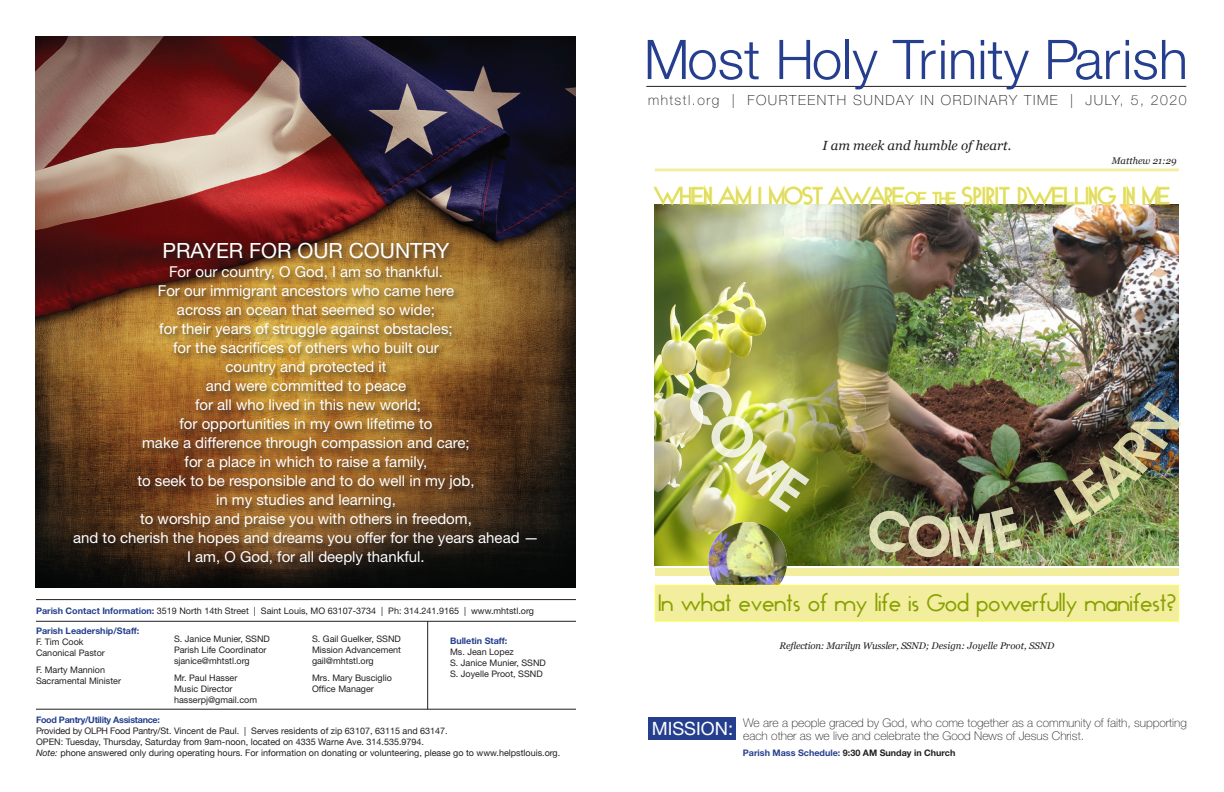
<style>
.page{position:relative;width:1224px;height:792px;background:#fff}
.page>*{position:absolute;margin:0;border:0;box-sizing:border-box;transform-origin:0 0}
.t1{font:300 54.8px "Helvetica Neue";color:#253f8e}
.t2{font:27.1px "Nazareth";color:#88a002}
.t3{font:27.1px "Nazareth";color:#e0d770}
.t4{font:21px "Helvetica Neue";color:#fff}
.t5{font:18.3px "Helvetica Neue";color:#fff}
.t6{font:15px "Helvetica Neue";color:#fff}
.t7{font:100 14px "Helvetica Neue";letter-spacing:.11em;color:#231f20}
.t8{font:italic 13.2px "Georgia";color:#231f20}
.t9{font:100 12px "Helvetica Neue";color:#231f20}
.t10{font:italic 9.6px "Georgia";letter-spacing:-.02em;color:#231f20}
.t11{font:italic 9.6px "Georgia";color:#231f20}
.t12{font:9px "Helvetica Neue";color:#231f20}
.t13{font:9px "Helvetica Neue";color:#231f20}
.t14{font:700 9px "Helvetica Neue";color:#231f20}
.t15{font:700 9px "Helvetica Neue";color:#253f8e}
.t16{font:700 9px "Helvetica Neue";letter-spacing:-.03em;color:#253f8e}
.s1{font-weight:700;color:#253f8e}
.s2{font-style:italic}
.s3{font-size:19px}
.s4{color:#253f8e}
</style>
<div class="page">
<hr style="left:646px;top:86px;width:540px;height:1px;background:#231f20">
<hr style="left:655px;top:168px;width:524px;height:3px;background:#f3ee9d">
<img style="left:917px;top:205px;width:262px;height:360px">
<img style="left:655px;top:205px;width:262px;height:360px">
<div style="left:655px;top:568px;width:524px;height:7px;background:#f3ee9d"></div>
<svg style="left:654px;top:186px;width:58px;height:20px"></svg>
<svg style="left:718px;top:185px;width:33px;height:20px"></svg>
<svg style="left:759px;top:187px;width:2px;height:17px"></svg>
<svg style="left:769px;top:185px;width:157px;height:20px"></svg>
<svg style="left:932px;top:192px;width:24px;height:12px"></svg>
<svg style="left:962px;top:186px;width:48px;height:19px"></svg>
<svg style="left:1018px;top:186px;width:98px;height:20px"></svg>
<svg style="left:1124px;top:186px;width:11px;height:20px"></svg>
<svg style="left:1142px;top:185px;width:27px;height:20px"></svg>
<img style="left:708px;top:522px;width:79px;height:79px;border-radius:39px">
<div style="left:655px;top:585px;width:523px;height:36px;background:#f3ee9d"></div>
<div style="left:655px;top:585px;width:524px;height:37px;border:1px solid #fefe4d"></div>
<hr style="left:36px;top:599px;width:540px;height:1px;background:#231f20">
<hr style="left:36px;top:621px;width:540px;height:1px;background:#231f20">
<hr style="left:36px;top:709px;width:540px;height:1px;background:#231f20">
<hr style="left:428px;top:621px;width:1px;height:88px;background:#231f20">
<div style="left:648px;top:718px;width:88px;height:22px;background:#253f8e"></div>
<img style="left:36px;top:36px;width:540px;height:552px">
<div style="left:71px;top:241px;width:473px;height:333px;background:#231f20;opacity:.75"></div>
<img style="left:683px;top:377px;width:126px;height:136px">
<img style="left:866px;top:507px;width:156px;height:51px">
<img style="left:1054px;top:401px;width:125px;height:124px">
<p class="t4" style="left:162px;top:238px;width:289px">PRAYER FOR OUR COUNTRY</p>
<p class="t6" style="left:169px;top:263px;width:275px">For our country, O God, I am so thankful.</p>
<p class="t6" style="left:158px;top:282px;width:298px">For our immigrant ancestors who came here</p>
<p class="t6" style="left:177px;top:301px;width:260px">across an ocean that seemed so wide;</p>
<p class="t6" style="left:159px;top:320px;width:295px">for their years of struggle against obstacles;</p>
<p class="t6" style="left:173px;top:339px;width:267px">for the sacrifices of others who built our</p>
<p class="t6" style="left:225px;top:358px;width:163px">country and protected it</p>
<p class="t6" style="left:206px;top:377px;width:202px">and were committed to peace</p>
<p class="t6" style="left:195px;top:396px;width:228px">for all who lived in this new world;</p>
<p class="t6" style="left:179px;top:415px;width:255px">for opportunities in my own lifetime to</p>
<p class="t6" style="left:142px;top:434px;width:329px">make a difference through compassion and care;</p>
<p class="t6" style="left:185px;top:453px;width:244px">for a place in which to raise a family,</p>
<p class="t6" style="left:137px;top:472px;width:339px">to seek to be responsible and to do well in my job,</p>
<p class="t6" style="left:216px;top:491px;width:181px">in my studies and learning,</p>
<p class="t6" style="left:140px;top:510px;width:333px">to worship and praise you with others in freedom,</p>
<p class="t6" style="left:73px;top:529px;width:467px">and to cherish the hopes and dreams you offer for the years ahead —</p>
<p class="t6" style="left:187px;top:548px;width:239px">I am, O God, for all deeply thankful.</p>
<p class="t12" style="left:36px;top:606px;width:500px"><span class="s1">Parish Contact Information:</span> 3519 North 14th Street | Saint Louis, MO 63107-3734 | Ph: 314.241.9165 | www.mhtstl.org</p>
<p class="t15" style="left:36px;top:625px;width:105px">Parish Leadership/Staff:</p>
<p class="t12" style="left:36px;top:636px;width:49px">F. Tim Cook</p>
<p class="t12" style="left:36px;top:647px;width:70px">Canonical Pastor</p>
<p class="t12" style="left:36px;top:664px;width:71px">F. Marty Mannion</p>
<p class="t12" style="left:36px;top:675px;width:87px">Sacramental Minister</p>
<p class="t12" style="left:174px;top:633px;width:97px">S. Janice Munier, SSND</p>
<p class="t12" style="left:174px;top:644px;width:94px">Parish Life Coordinator</p>
<p class="t12" style="left:174px;top:655px;width:77px">sjanice@mhtstl.org</p>
<p class="t12" style="left:174px;top:672px;width:65px">Mr. Paul Hasser</p>
<p class="t12" style="left:174px;top:683px;width:60px">Music Director</p>
<p class="t12" style="left:174px;top:694px;width:85px">hasserpj@gmail.com</p>
<p class="t12" style="left:312px;top:633px;width:90px">S. Gail Guelker, SSND</p>
<p class="t12" style="left:312px;top:644px;width:91px">Mission Advancement</p>
<p class="t12" style="left:312px;top:655px;width:63px">gail@mhtstl.org</p>
<p class="t12" style="left:312px;top:672px;width:81px">Mrs. Mary Busciglio</p>
<p class="t12" style="left:312px;top:683px;width:63px">Office Manager</p>
<p class="t15" style="left:450px;top:635px;width:59px">Bulletin Staff:</p>
<p class="t12" style="left:450px;top:646px;width:65px">Ms. Jean Lopez</p>
<p class="t12" style="left:450px;top:657px;width:97px">S. Janice Munier, SSND</p>
<p class="t12" style="left:450px;top:668px;width:94px">S. Joyelle Proot, SSND</p>
<p class="t16" style="left:36px;top:714px;width:126px">Food Pantry/Utility Assistance:</p>
<p class="t13" style="left:36px;top:726px;width:413px">Provided by OLPH Food Pantry/St. Vincent de Paul. | Serves residents of zip 63107, 63115 and 63147.</p>
<p class="t13" style="left:36px;top:737px;width:390px">OPEN: Tuesday, Thursday, Saturday from 9am-noon, located on 4335 Warne Ave. 314.535.9794.</p>
<p class="t13" style="left:36px;top:748px;width:526px"><span class="s2">Note:</span> phone answered only during operating hours. For information on donating or volunteering, please go to www.helpstlouis.org.</p>
<p class="t1" style="left:644px;top:26px;width:546px">Most Holy Trinity Parish</p>
<p class="t7" style="left:648px;top:92px;width:540px">mhtstl.org | FOURTEENTH SUNDAY IN ORDINARY TIME | JULY, 5, 2020</p>
<p class="t8" style="left:822px;top:137px;width:190px">I am meek and humble of heart.</p>
<p class="t3" style="left:655px;top:182px;width:516px">WHEN AM I MOST AWARE <span class="s3">of the</span> SPIRIT DWELLING IN ME</p>
<p class="t11" style="left:1112px;top:155px;width:66px">Matthew 21:29</p>
<p class="t2" style="left:658px;top:590px;width:520px">In what events of my life is God powerfully manifest?</p>
<p class="t10" style="left:779px;top:640px;width:276px">Reflection: Marilyn Wussler, SSND; Design: Joyelle Proot, SSND</p>
<p class="t5" style="left:652px;top:717px;width:83px">MISSION:</p>
<p class="t9" style="left:743px;top:716px;width:445px">We are a people graced by God, who come together as a community of faith, supporting</p>
<p class="t9" style="left:743px;top:729px;width:342px">each other as we live and celebrate the Good News of Jesus Christ.</p>
<p class="t14" style="left:743px;top:747px;width:214px"><span class="s4">Parish Mass Schedule:</span> 9:30 AM Sunday in Church</p>
</div>
